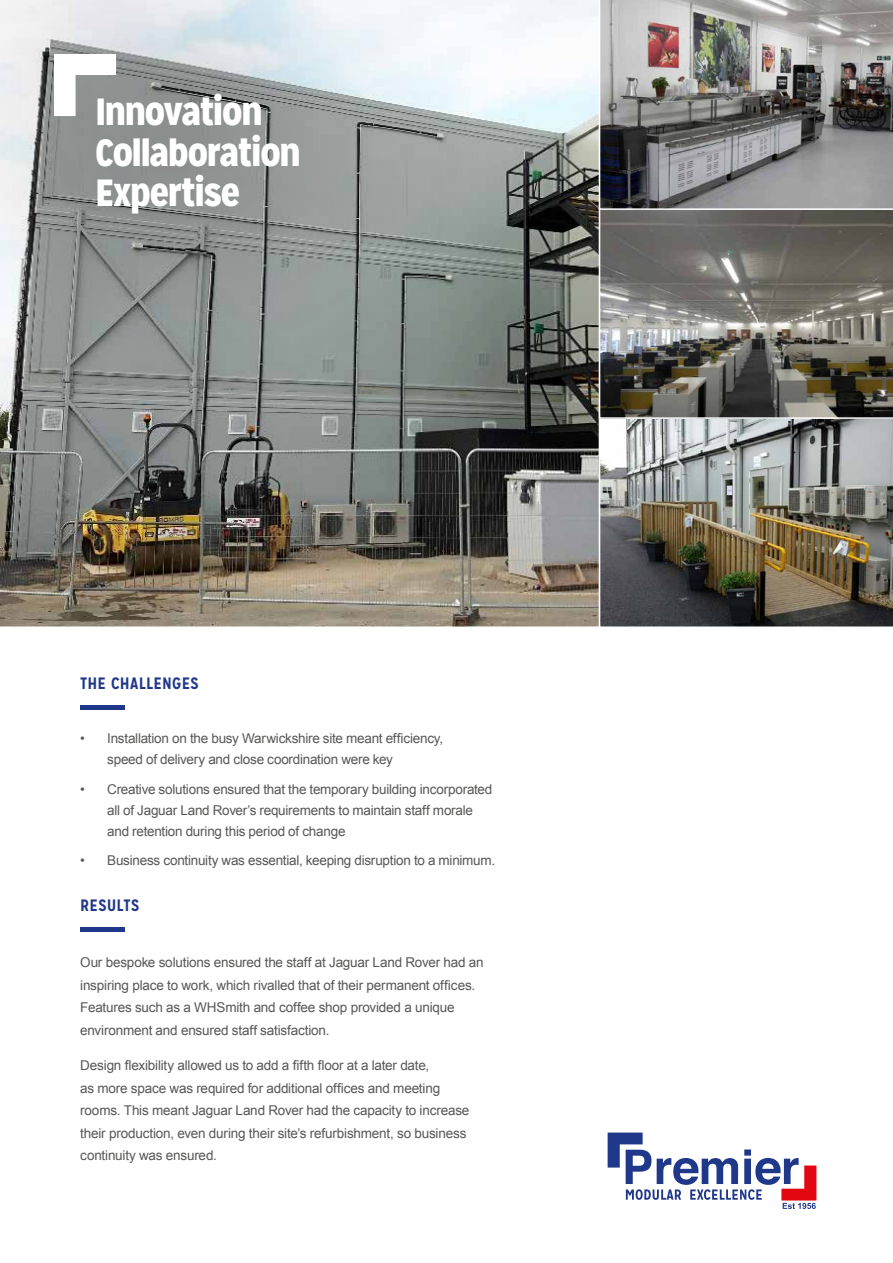
<style>
.page{position:relative;width:893px;height:1263px;background:#fff}
.page>*{position:absolute;margin:0;border:0;box-sizing:border-box;transform-origin:0 0}
.t1{font:900 37.8px/41px "Mission Gothic";letter-spacing:-.02em;color:#fff}
.t2{font:700 16.5px "Mission Gothic";letter-spacing:.015em;color:#203889}
.t3{font:13.5px/22.5px "Arial";letter-spacing:-.015em;color:#575756}
</style>
<div class="page">
<img style="left:0;top:0;width:599px;height:627px">
<img style="left:600px;top:419px;width:293px;height:208px">
<svg style="left:599px;top:210px;width:294px;height:209px;background:#6e6c65"></svg>
<img style="left:599px;top:0;width:294px;height:210px">
<svg style="left:608px;top:1132px;width:208px;height:77px"></svg>
<div style="left:0;top:0;width:506px;height:426px;background:#000;opacity:.24"></div>
<svg style="left:54px;top:54px;width:62px;height:62px"></svg>
<hr style="left:80px;top:705px;width:45px;height:4px;background:#203889">
<hr style="left:80px;top:928px;width:45px;height:4px;background:#203889">
<h1 class="t1" style="left:96px;top:91px;width:206px">Innovation<br>Collaboration<br>Expertise</h1>
<p class="t2" style="left:80px;top:672px;width:120px">THE CHALLENGES</p>
<p class="t3" style="left:107px;top:728px;width:338px;line-height:21px;text-indent:-27px">• Installation on the busy Warwickshire site meant efficiency, speed of delivery and close coordination were key</p>
<p class="t3" style="left:107px;top:778px;width:387px;line-height:21px;text-indent:-27px">• Creative solutions ensured that the temporary building incorporated all of Jaguar Land Rover’s requirements to maintain staff morale and retention during this period of change</p>
<p class="t3" style="left:80px;top:849px;width:416px">• Business continuity was essential, keeping disruption to a minimum.</p>
<p class="t2" style="left:80px;top:895px;width:61px">RESULTS</p>
<p class="t3" style="left:80px;top:951px;width:405px">Our bespoke solutions ensured the staff at Jaguar Land Rover had an inspiring place to work, which rivalled that of their permanent offices.<br>Features such as a WHSmith and coffee shop provided a unique environment and ensured staff satisfaction.</p>
<p class="t3" style="left:80px;top:1054px;width:391px">Design flexibility allowed us to add a fifth floor at a later date,<br>as more space was required for additional offices and meeting rooms. This meant Jaguar Land Rover had the capacity to increase their production, even during their site’s refurbishment, so business continuity was ensured.</p>
</div>
